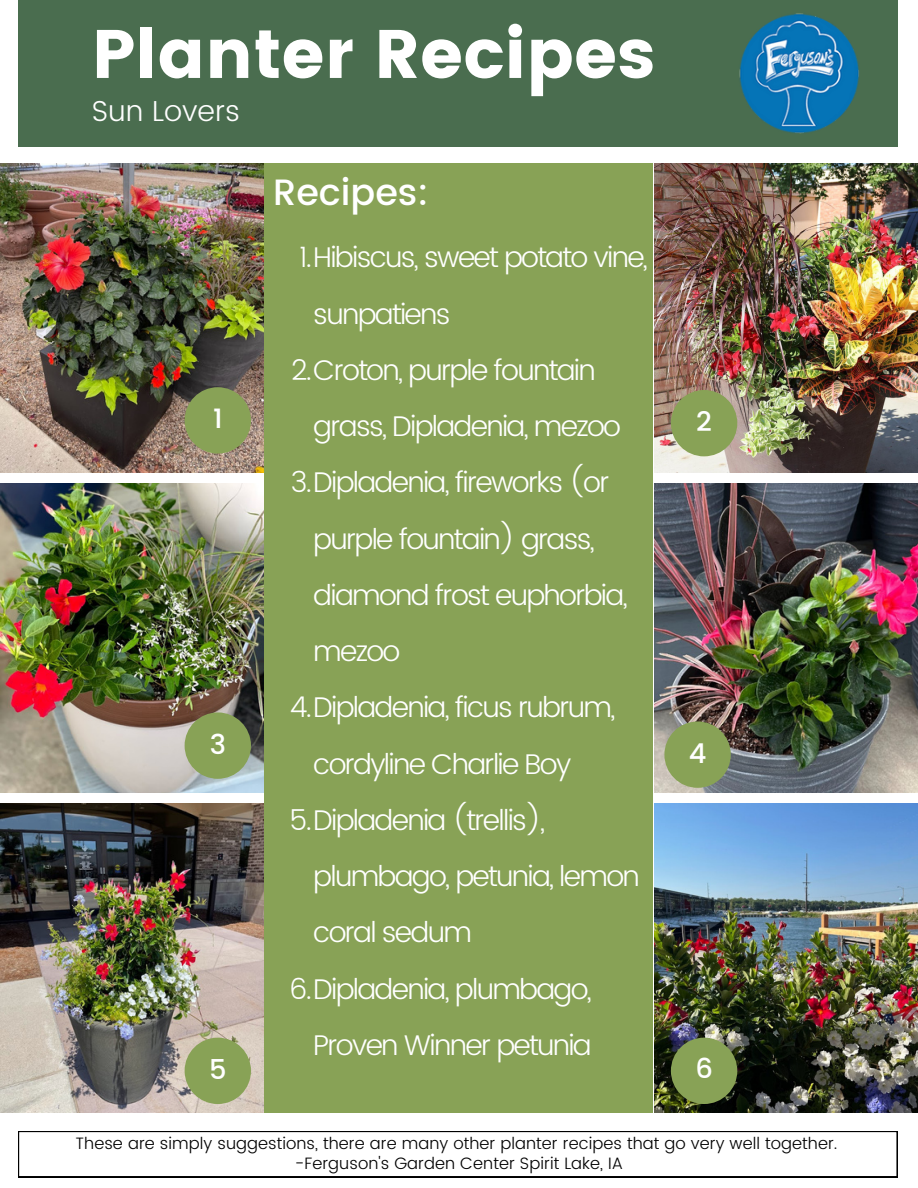
<style>
.page{position:relative;width:918px;height:1188px;background:#fff}
.page>*{position:absolute;margin:0;border:0;box-sizing:border-box;transform-origin:0 0}
.t1{font:68.4px "Poppins";color:#fff}
.t2{font:500 36.6px "Poppins";color:#fff}
.t3{font:300 28.8px "Poppins";color:#fff}
.t4{font:300 28.5px "Poppins";letter-spacing:-.06em;color:#fff}
.t5{font:500 27.3px "Poppins";color:#fff}
.t6{font:300 16.5px/20.2px "Poppins";letter-spacing:.005em;color:#000;text-align:center}
</style>
<div class="page">
<img style="left:654px;top:163px;width:264px;height:310px">
<img style="left:654px;top:484px;width:264px;height:308px">
<img style="left:654px;top:803px;width:264px;height:310px">
<img style="left:0;top:163px;width:263px;height:310px">
<img style="left:0;top:484px;width:263px;height:308px">
<img style="left:0;top:803px;width:263px;height:310px">
<div style="left:18px;top:0;width:880px;height:146px;background:#4a6d4f"></div>
<div style="left:265px;top:163px;width:388px;height:950px;background:#88a256"></div>
<svg style="left:18px;top:1131px;width:880px;height:46px"></svg>
<img style="left:739px;top:13px;width:120px;height:121px">
<div style="left:185px;top:387px;width:66px;height:67px;background:#88a256;border-radius:50%"></div>
<div style="left:671px;top:1038px;width:66px;height:66px;background:#88a256;border-radius:50%"></div>
<div style="left:664px;top:721px;width:67px;height:67px;background:#88a256;border-radius:50%"></div>
<div style="left:671px;top:390px;width:66px;height:66px;background:#88a256;border-radius:50%"></div>
<div style="left:185px;top:712px;width:66px;height:67px;background:#88a256;border-radius:50%"></div>
<div style="left:185px;top:1038px;width:66px;height:66px;background:#88a256;border-radius:50%"></div>
<h1 class="t1" style="left:92px;top:14px;width:565px">Planter Recipes</h1>
<p class="t3" style="left:92px;top:94px;width:150px">Sun Lovers</p>
<p class="t5" style="left:213px;top:403px;width:11px">1</p>
<p class="t5" style="left:210px;top:728px;width:18px">3</p>
<p class="t5" style="left:209px;top:1053px;width:19px">5</p>
<p class="t2" style="left:273px;top:171px;width:157px">Recipes:</p>
<p class="t4" style="left:299px;top:241px;width:350px">1.Hibiscus, sweet potato vine,</p>
<p class="t4" style="left:313px;top:297px;width:139px">sunpatiens</p>
<p class="t4" style="left:291px;top:353px;width:306px">2.Croton, purple fountain</p>
<p class="t4" style="left:313px;top:410px;width:309px">grass, Dipladenia, mezoo</p>
<p class="t4" style="left:291px;top:466px;width:320px">3.Dipladenia, fireworks (or</p>
<p class="t4" style="left:313px;top:522px;width:283px">purple fountain) grass,</p>
<p class="t4" style="left:313px;top:578px;width:316px">diamond frost euphorbia,</p>
<p class="t4" style="left:313px;top:635px;width:89px">mezoo</p>
<p class="t4" style="left:290px;top:691px;width:327px">4.Dipladenia, ficus rubrum,</p>
<p class="t4" style="left:313px;top:747px;width:260px">cordyline Charlie Boy</p>
<p class="t4" style="left:290px;top:803px;width:257px">5.Dipladenia (trellis),</p>
<p class="t4" style="left:313px;top:860px;width:328px">plumbago, petunia, lemon</p>
<p class="t4" style="left:313px;top:916px;width:160px">coral sedum</p>
<p class="t4" style="left:289px;top:972px;width:304px">6.Dipladenia, plumbago,</p>
<p class="t4" style="left:313px;top:1028px;width:280px">Proven Winner petunia</p>
<p class="t5" style="left:696px;top:406px;width:17px">2</p>
<p class="t5" style="left:689px;top:738px;width:19px">4</p>
<p class="t5" style="left:695px;top:1052px;width:19px">6</p>
<p class="t6" style="left:75px;top:1133px;width:764px">These are simply suggestions, there are many other planter recipes that go very well together. -Ferguson's Garden Center Spirit Lake, IA</p>
</div>
